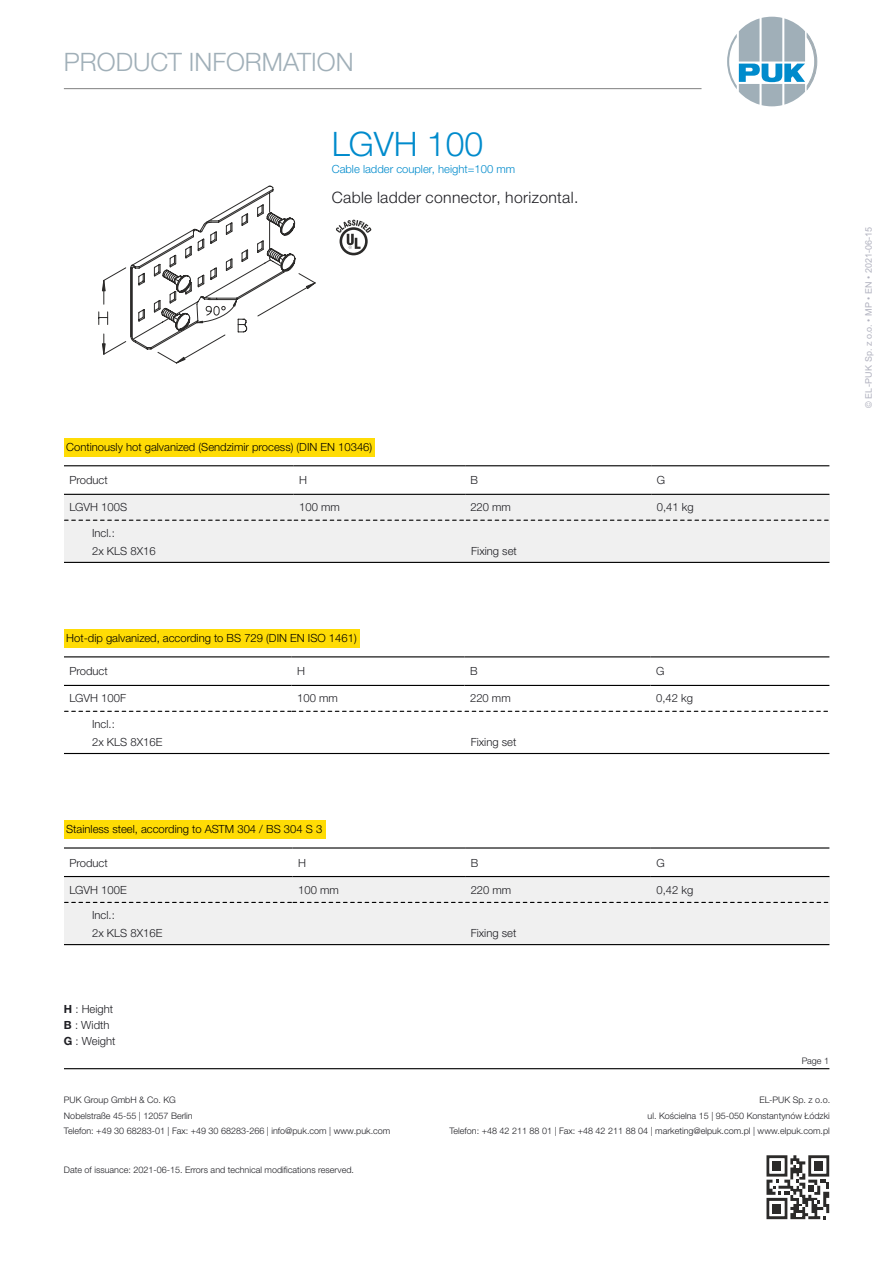
<style>
.page{position:relative;width:893px;height:1263px;background:#fff}
.page>*{position:absolute;margin:0;border:0;box-sizing:border-box;transform-origin:0 0}
.t1{font:300 33.75px "Helvetica Neue LTW1 G";color:#008bcc}
.t2{font:300 25.35px "Helvetica Neue LTW1 G";color:#a0afb8}
.t3{font:300 15.75px "Helvetica Neue LTW1 G";letter-spacing:.02em;color:#1e1e23}
.t4{font:300 11.25px/18px "Helvetica Neue LTW1 G";color:#1e1e23}
.t5{font:300 11.25px "Helvetica Neue LTW1 G";color:#000}
.t6{font:300 11.25px "Helvetica Neue LTW1 G";color:#008bcc}
.t7{font:300 9px/15.8px "Helvetica Neue LTW1 G";color:#1e1e23}
.t8{font:9px "Arial";color:#b1b2bf}
.s1{font-weight:700}
</style>
<div class="page">
<div style="left:64px;top:494px;width:230px;height:26px;background:#f0f0f0"></div>
<div style="left:294px;top:494px;width:172px;height:26px;background:#f0f0f0"></div>
<div style="left:466px;top:494px;width:185px;height:26px;background:#f0f0f0"></div>
<div style="left:651px;top:494px;width:178px;height:26px;background:#f0f0f0"></div>
<div style="left:64px;top:520px;width:765px;height:42px;background:#f0f0f0"></div>
<svg style="left:65px;top:520px;width:764px;height:1px"></svg>
<hr style="left:65px;top:494px;width:228px;height:1px;background:#000">
<hr style="left:65px;top:562px;width:764px;height:1px;background:#000">
<hr style="left:294px;top:494px;width:171px;height:1px;background:#000">
<hr style="left:466px;top:494px;width:185px;height:1px;background:#000">
<hr style="left:652px;top:494px;width:177px;height:1px;background:#000">
<svg style="left:65px;top:711px;width:763px;height:1px"></svg>
<hr style="left:65px;top:685px;width:226px;height:1px;background:#000">
<hr style="left:65px;top:753px;width:764px;height:1px;background:#000">
<hr style="left:292px;top:685px;width:172px;height:1px;background:#000">
<hr style="left:465px;top:685px;width:185px;height:1px;background:#000">
<hr style="left:651px;top:685px;width:178px;height:1px;background:#000">
<div style="left:64px;top:876px;width:229px;height:26px;background:#f0f0f0"></div>
<div style="left:293px;top:876px;width:172px;height:26px;background:#f0f0f0"></div>
<div style="left:465px;top:876px;width:186px;height:26px;background:#f0f0f0"></div>
<div style="left:651px;top:876px;width:178px;height:26px;background:#f0f0f0"></div>
<div style="left:64px;top:902px;width:765px;height:42px;background:#f0f0f0"></div>
<svg style="left:65px;top:902px;width:764px;height:1px"></svg>
<hr style="left:65px;top:876px;width:227px;height:1px;background:#000">
<hr style="left:65px;top:944px;width:764px;height:1px;background:#000">
<hr style="left:293px;top:876px;width:171px;height:1px;background:#000">
<hr style="left:466px;top:876px;width:184px;height:1px;background:#000">
<hr style="left:651px;top:876px;width:178px;height:1px;background:#000">
<svg style="left:98px;top:186px;width:218px;height:178px"></svg>
<hr style="left:65px;top:465px;width:228px;height:1px;background:#000">
<hr style="left:294px;top:465px;width:171px;height:1px;background:#000">
<hr style="left:466px;top:465px;width:185px;height:1px;background:#000">
<hr style="left:652px;top:465px;width:177px;height:1px;background:#000">
<hr style="left:65px;top:656px;width:226px;height:1px;background:#000">
<hr style="left:292px;top:656px;width:172px;height:1px;background:#000">
<hr style="left:465px;top:656px;width:185px;height:1px;background:#000">
<hr style="left:651px;top:656px;width:178px;height:1px;background:#000">
<hr style="left:65px;top:847px;width:227px;height:1px;background:#000">
<hr style="left:293px;top:847px;width:171px;height:1px;background:#000">
<hr style="left:466px;top:847px;width:184px;height:1px;background:#000">
<hr style="left:651px;top:847px;width:178px;height:1px;background:#000">
<div style="left:64px;top:438px;width:311px;height:18px;background:#ffdc05"></div>
<div style="left:64px;top:629px;width:295px;height:18px;background:#ffdc05"></div>
<div style="left:64px;top:820px;width:261px;height:18px;background:#ffdc05"></div>
<svg style="left:336px;top:220px;width:35px;height:35px"></svg>
<svg style="left:727px;top:17px;width:90px;height:89px"></svg>
<hr style="left:64px;top:88px;width:637px;height:1px;background:#888">
<hr style="left:64px;top:1068px;width:765px;height:1px;background:#000">
<svg style="left:766px;top:1155px;width:63px;height:64px"></svg>
<h2 class="t2" style="left:64px;top:53px;width:291px">PRODUCT INFORMATION</h2>
<h1 class="t1" style="left:332px;top:132px;width:153px">LGVH 100</h1>
<p class="t6" style="left:332px;top:165px;width:185px">Cable ladder coupler, height=100 mm</p>
<h3 class="t3" style="left:332px;top:192px;width:248px">Cable ladder connector, horizontal.</h3>
<p class="t5" style="left:66px;top:443px;width:307px">Continously hot galvanized (Sendzimir process) (DIN EN 10346)</p>
<p class="t4" style="left:70px;top:473px;width:40px">Product</p>
<p class="t4" style="left:299px;top:473px;width:9px">H</p>
<p class="t4" style="left:470px;top:473px;width:9px">B</p>
<p class="t4" style="left:657px;top:473px;width:10px">G</p>
<p class="t4" style="left:70px;top:500px;width:59px">LGVH 100S</p>
<p class="t4" style="left:299px;top:500px;width:42px">100 mm</p>
<p class="t4" style="left:470px;top:500px;width:42px">220 mm</p>
<p class="t4" style="left:657px;top:500px;width:38px">0,41 kg</p>
<p class="t4" style="left:92px;top:525px;width:65px">Incl.:<br>2x KLS 8X16</p>
<p class="t4" style="left:471px;top:543px;width:47px">Fixing set</p>
<p class="t5" style="left:66px;top:634px;width:292px">Hot-dip galvanized, according to BS 729 (DIN EN ISO 1461)</p>
<p class="t4" style="left:70px;top:664px;width:40px">Product</p>
<p class="t4" style="left:297px;top:664px;width:9px">H</p>
<p class="t4" style="left:470px;top:664px;width:9px">B</p>
<p class="t4" style="left:656px;top:664px;width:10px">G</p>
<p class="t4" style="left:70px;top:691px;width:58px">LGVH 100F</p>
<p class="t4" style="left:297px;top:691px;width:42px">100 mm</p>
<p class="t4" style="left:470px;top:691px;width:42px">220 mm</p>
<p class="t4" style="left:656px;top:691px;width:38px">0,42 kg</p>
<p class="t4" style="left:92px;top:716px;width:72px">Incl.:<br>2x KLS 8X16E</p>
<p class="t4" style="left:471px;top:734px;width:47px">Fixing set</p>
<p class="t5" style="left:66px;top:825px;width:258px">Stainless steel, according to ASTM 304 / BS 304 S 3</p>
<p class="t4" style="left:70px;top:855px;width:40px">Product</p>
<p class="t4" style="left:298px;top:855px;width:9px">H</p>
<p class="t4" style="left:471px;top:855px;width:9px">B</p>
<p class="t4" style="left:656px;top:855px;width:10px">G</p>
<p class="t4" style="left:70px;top:882px;width:59px">LGVH 100E</p>
<p class="t4" style="left:298px;top:882px;width:42px">100 mm</p>
<p class="t4" style="left:471px;top:882px;width:42px">220 mm</p>
<p class="t4" style="left:656px;top:882px;width:38px">0,42 kg</p>
<p class="t4" style="left:92px;top:907px;width:72px">Incl.:<br>2x KLS 8X16E</p>
<p class="t4" style="left:471px;top:925px;width:47px">Fixing set</p>
<p class="t4" style="left:64px;top:1003px;width:53px;line-height:15.8px"><span class="s1">H</span> : Height<br><span class="s1">B</span> : Width<br><span class="s1">G</span> : Weight</p>
<p class="t7" style="left:802px;top:1054px;width:29px">Page 1</p>
<p class="t7" style="left:64px;top:1093px;width:328px">PUK Group GmbH &amp; Co. KG<br>Nobelstraße 45-55 | 12057 Berlin<br>Telefon: +49 30 68283-01 | Fax: +49 30 68283-266 | info@puk.com | www.puk.com</p>
<p class="t7" style="left:449px;top:1093px;width:382px;text-align:right">EL-PUK Sp. z o.o.<br>ul. Kościelna 15 | 95-050 Konstantynów Łódzki<br>Telefon: +48 42 211 88 01 | Fax: +48 42 211 88 04 | marketing@elpuk.com.pl | www.elpuk.com.pl</p>
<p class="t7" style="left:64px;top:1163px;width:292px">Date of issuance: 2021-06-15. Errors and technical modifications reserved.</p>
<p class="t8" style="left:865px;top:408px;width:183px;rotate:-90deg">© EL-PUK Sp. z o.o. • MP • EN • 2021-06-15</p>
</div>
